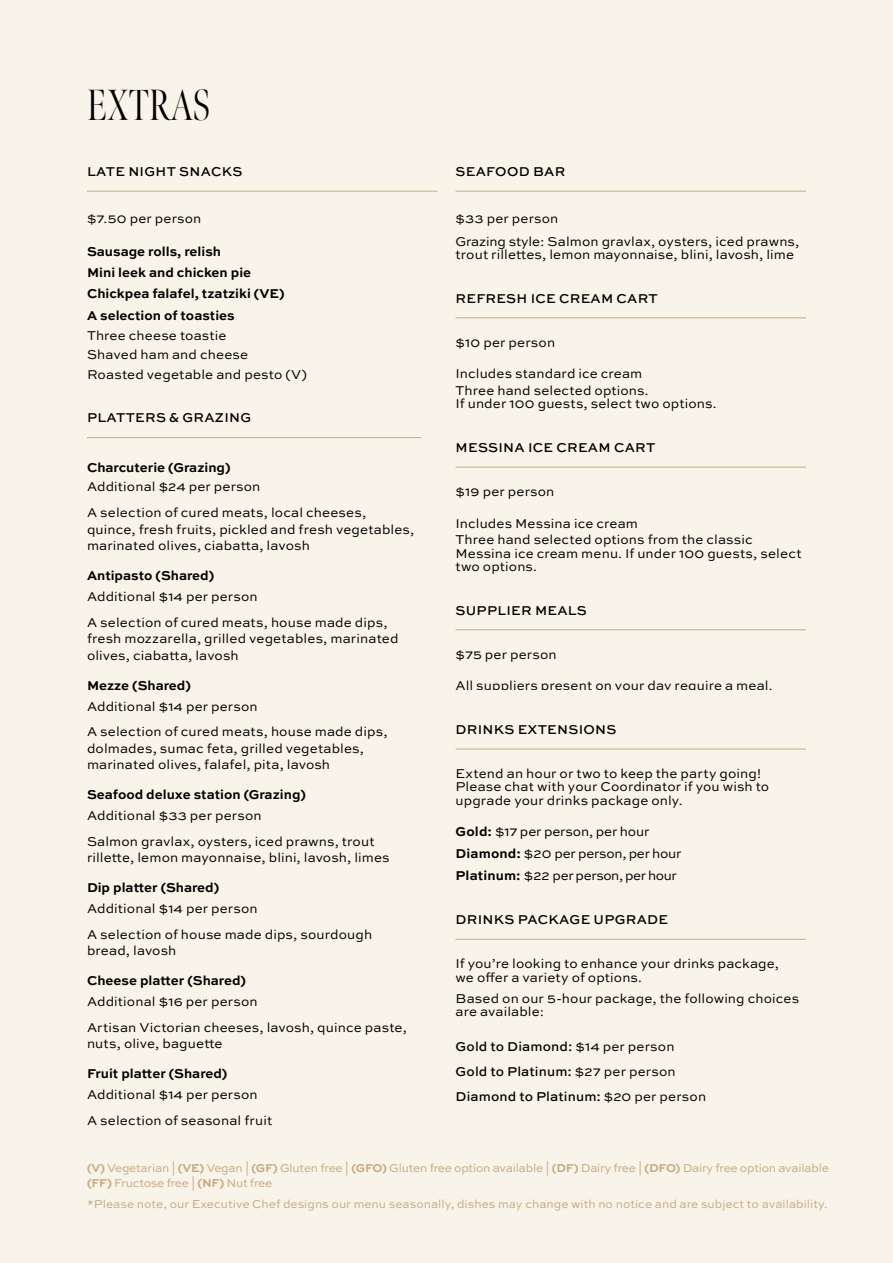
<style>
.page{position:relative;width:893px;height:1263px;background:#f9f4e9}
.page>*{position:absolute;margin:0;border:0;box-sizing:border-box;transform-origin:0 0}
.t1{font:300 extra-condensed 43.5px "Meno Banner";letter-spacing:.01em;color:#000}
.t2{font:13.5px/25.5px "Sweet Sans Pro";letter-spacing:.01em;color:#000}
.t3{font:700 13.5px/21.5px "Sweet Sans Pro";color:#000}
.t4{font:500 13.5px/25px "Sweet Sans Pro";letter-spacing:.02em;color:#000}
.t5{font:13.5px/22px "Sweet Sans Pro";letter-spacing:-.02em;color:#000}
.t6{font:12px/15px "Sweet Sans Pro";letter-spacing:-.02em;color:#c6aa84}
.t7{font:12px "Sweet Sans Pro";color:#c6aa84}
.s1{font-weight:700}
.s2{font-weight:400}
</style>
<div class="page">
<hr style="left:455px;top:749px;width:351px;height:1px;background:#c6aa84">
<hr style="left:87px;top:191px;width:350px;height:1px;background:#c6aa84">
<hr style="left:87px;top:437px;width:334px;height:1px;background:#c6aa84">
<hr style="left:455px;top:318px;width:351px;height:1px;background:#c6aa84">
<hr style="left:455px;top:467px;width:351px;height:1px;background:#c6aa84">
<hr style="left:455px;top:629px;width:351px;height:1px;background:#c6aa84">
<hr style="left:455px;top:939px;width:351px;height:1px;background:#c6aa84">
<hr style="left:455px;top:191px;width:351px;height:1px;background:#c6aa84">
<h1 class="t1" style="left:87px;top:80px;width:125px">EXTRAS</h1>
<p class="t4" style="left:87px;top:158px;width:157px">LATE NIGHT SNACKS</p>
<p class="t2" style="left:87px;top:205px;width:116px">$7.50 per person</p>
<p class="t3" style="left:87px;top:240px;width:199px">Sausage rolls, relish<br>Mini leek and chicken pie<br>Chickpea falafel, tzatziki (VE)<br>A selection of toasties</p>
<p class="t2" style="left:87px;top:325px;width:222px;line-height:19.5px">Three cheese toastie<br>Shaved ham and cheese<br>Roasted vegetable and pesto (V)</p>
<p class="t4" style="left:87px;top:405px;width:166px">PLATTERS &amp; GRAZING</p>
<p class="t3" style="left:87px;top:456px;width:145px">Charcuterie (Grazing)</p>
<p class="t2" style="left:87px;top:474px;width:281px">Additional $24 per person<br>A selection of cured meats, local cheeses,</p>
<p class="t2" style="left:87px;top:520px;width:329px;line-height:16.5px">quince, fresh fruits, pickled and fresh vegetables, marinated olives, ciabatta, lavosh</p>
<p class="t3" style="left:87px;top:564px;width:129px">Antipasto (Shared)</p>
<p class="t2" style="left:87px;top:583px;width:302px">Additional $14 per person<br>A selection of cured meats, house made dips,</p>
<p class="t2" style="left:87px;top:630px;width:313px;line-height:16.5px">fresh mozzarella, grilled vegetables, marinated olives, ciabatta, lavosh</p>
<p class="t3" style="left:87px;top:673px;width:105px">Mezze (Shared)</p>
<p class="t2" style="left:87px;top:693px;width:302px">Additional $14 per person<br>A selection of cured meats, house made dips,</p>
<p class="t2" style="left:87px;top:739px;width:279px;line-height:16.5px">dolmades, sumac feta, grilled vegetables, marinated olives, falafel, pita, lavosh</p>
<p class="t3" style="left:87px;top:783px;width:220px">Seafood deluxe station (Grazing)</p>
<p class="t2" style="left:87px;top:802px;width:289px">Additional $33 per person<br>Salmon gravlax, oysters, iced prawns, trout</p>
<p class="t2" style="left:87px;top:844px;width:304px">rillette, lemon mayonnaise, blini, lavosh, limes</p>
<p class="t3" style="left:87px;top:876px;width:134px">Dip platter (Shared)</p>
<p class="t2" style="left:87px;top:895px;width:287px">Additional $14 per person<br>A selection of house made dips, sourdough</p>
<p class="t2" style="left:87px;top:937px;width:91px">bread, lavosh</p>
<p class="t3" style="left:87px;top:969px;width:161px">Cheese platter (Shared)</p>
<p class="t2" style="left:87px;top:988px;width:321px">Additional $16 per person<br>Artisan Victorian cheeses, lavosh, quince paste,</p>
<p class="t2" style="left:87px;top:1030px;width:137px">nuts, olive, baguette</p>
<p class="t3" style="left:87px;top:1062px;width:142px">Fruit platter (Shared)</p>
<p class="t2" style="left:87px;top:1081px;width:187px">Additional $14 per person<br>A selection of seasonal fruit</p>
<p class="t4" style="left:456px;top:158px;width:111px">SEAFOOD BAR</p>
<p class="t2" style="left:455px;top:207px;width:345px;line-height:22.5px">$33 per person<br>Grazing style: Salmon gravlax, oysters, iced prawns,</p>
<p class="t2" style="left:455px;top:241px;width:340px">trout rillettes, lemon mayonnaise, blini, lavosh, lime</p>
<p class="t4" style="left:456px;top:285px;width:204px">REFRESH ICE CREAM CART</p>
<p class="t2" style="left:455px;top:329px;width:101px">$10 per person</p>
<p class="t2" style="left:455px;top:365px;width:195px;line-height:16.5px">Includes standard ice cream<br>Three hand selected options.</p>
<p class="t2" style="left:455px;top:390px;width:263px">If under 100 guests, select two options.</p>
<p class="t4" style="left:456px;top:434px;width:201px">MESSINA ICE CREAM CART</p>
<p class="t2" style="left:455px;top:478px;width:100px">$19 per person</p>
<p class="t2" style="left:455px;top:514px;width:299px;line-height:16.5px">Includes Messina ice cream<br>Three hand selected options from the classic</p>
<p class="t2" style="left:455px;top:546px;width:348px;line-height:13.5px">Messina ice cream menu. If under 100 guests, select two options.</p>
<p class="t4" style="left:456px;top:597px;width:133px">SUPPLIER MEALS</p>
<p class="t2" style="left:455px;top:641px;width:103px">$75 per person</p>
<p class="t2" style="left:455px;top:672px;width:318px">All suppliers present on your day require a meal.</p>
<p class="t4" style="left:456px;top:716px;width:162px">DRINKS EXTENSIONS</p>
<p class="t2" style="left:455px;top:766px;width:315px;line-height:13.5px">Extend an hour or two to keep the party going!<br>Please chat with your Coordinator if you wish to upgrade your drinks package only.</p>
<p class="t5" style="left:455px;top:820px;width:227px"><span class="s1">Gold:</span> $17 per person, per hour<br><span class="s1">Diamond:</span> $20 per person, per hour<br><span class="s1">Platinum:</span> $22 per person, per hour</p>
<p class="t4" style="left:456px;top:906px;width:214px">DRINKS PACKAGE UPGRADE</p>
<p class="t2" style="left:455px;top:956px;width:325px;line-height:13.5px">If you’re looking to enhance your drinks package, we offer a variety of options.</p>
<p class="t2" style="left:455px;top:991px;width:345px;line-height:13.5px">Based on our 5-hour package, the following choices are available:</p>
<p class="t4" style="left:455px;top:1033px;width:252px">Gold to Diamond: <span class="s2">$14 per person<br></span>Gold to Platinum: <span class="s2">$27 per person<br></span>Diamond to Platinum: <span class="s2">$20 per person</span></p>
<p class="t6" style="left:87px;top:1160px;width:744px"><span class="s1">(V)</span> Vegetarian | <span class="s1">(VE)</span> Vegan | <span class="s1">(GF)</span> Gluten free | <span class="s1">(GFO)</span> Gluten free option available | <span class="s1">(DF)</span> Dairy free | <span class="s1">(DFO)</span> Dairy free option available <span class="s1">(FF)</span> Fructose free | <span class="s1">(NF)</span> Nut free</p>
<p class="t7" style="left:87px;top:1195px;width:742px">*Please note, our Executive Chef designs our menu seasonally, dishes may change with no notice and are subject to availability.</p>
</div>
